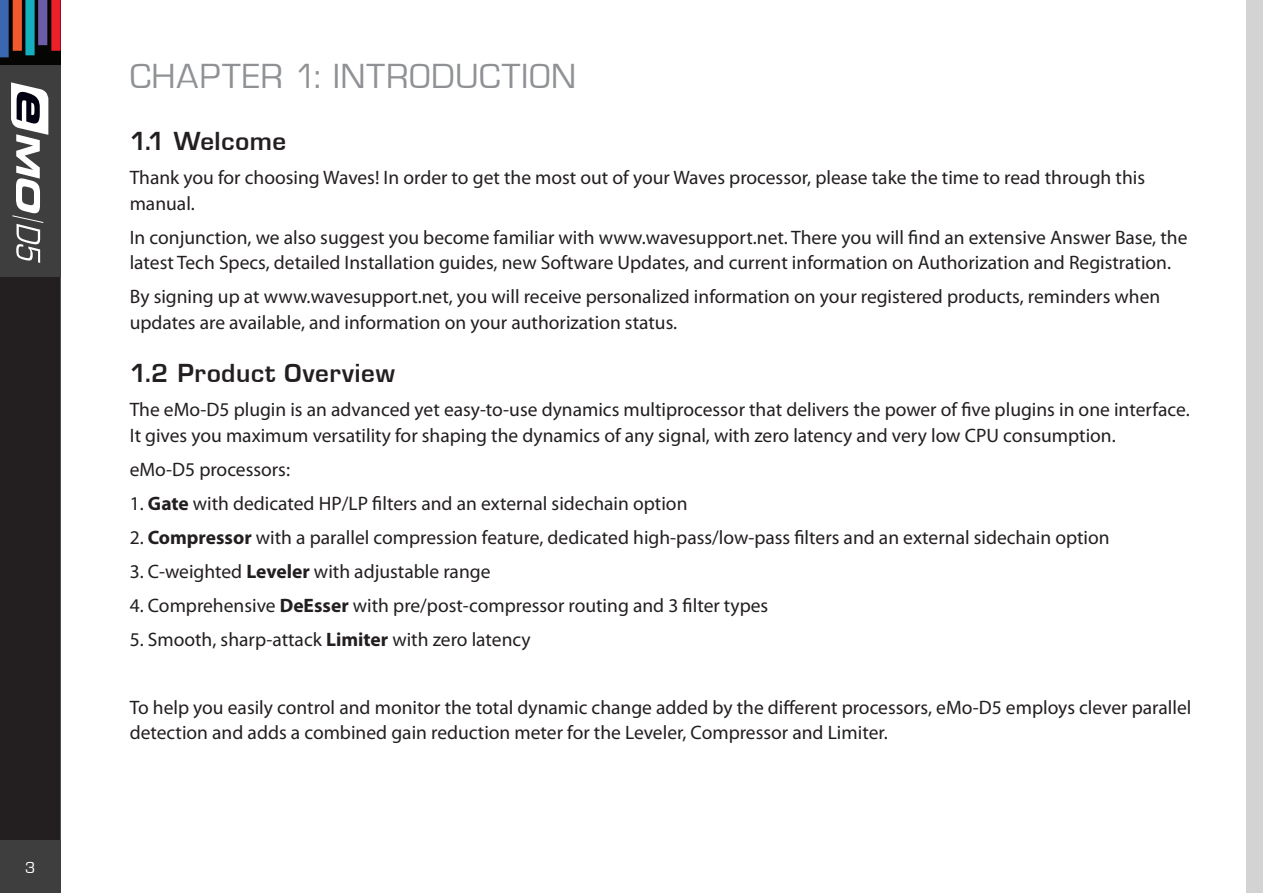
<style>
.page{position:relative;width:1263px;height:893px;background:#fff}
.page>*{position:absolute;margin:0;border:0;box-sizing:border-box;transform-origin:0 0}
.t1{font:36px "Eurostile CCS Normal";letter-spacing:.015em;color:#8f9194}
.t2{font:27px "Eurostile CCS Bold";letter-spacing:.02em;color:#231f20}
.t3{font:19.5px/25.5px "Myriad Pro";color:#231f20}
.t4{font:16.5px "Eurostile CCS Normal";color:#fff}
.s1{font-weight:700}
</style>
<div class="page">
<div style="left:0;top:276px;width:61px;height:564px;background:#231f20"></div>
<div style="left:0;top:840px;width:61px;height:53px;background:#3e3e3f"></div>
<div style="left:0;top:0;width:61px;height:276px;background:#3e3e3f"></div>
<img style="left:0;top:0;width:61px;height:64px">
<svg style="left:12px;top:82px;width:36px;height:181px"></svg>
<div style="left:1246px;top:0;width:17px;height:893px;background:#d3d3d3"></div>
<p class="t4" style="left:25px;top:859px;width:12px">3</p>
<h1 class="t1" style="left:130px;top:57px;width:448px">CHAPTER 1: INTRODUCTION</h1>
<h2 class="t2" style="left:130px;top:127px;width:158px">1.1 Welcome</h2>
<p class="t3" style="left:130px;top:165px;width:1017px">Thank you for choosing Waves! In order to get the most out of your Waves processor, please take the time to read through this manual.</p>
<p class="t3" style="left:130px;top:224px;width:1059px">In conjunction, we also suggest you become familiar with www.wavesupport.net. There you will find an extensive Answer Base, the latest Tech Specs, detailed Installation guides, new Software Updates, and current information on Authorization and Registration.</p>
<p class="t3" style="left:130px;top:284px;width:1032px">By signing up at www.wavesupport.net, you will receive personalized information on your registered products, reminders when updates are available, and information on your authorization status.</p>
<h2 class="t2" style="left:130px;top:359px;width:267px">1.2 Product Overview</h2>
<p class="t3" style="left:130px;top:397px;width:1061px">The eMo D- 5 plugin is an advanced yet easy-to-use dynamics multiprocessor that delivers the power of five plugins in one interface.<br>It gives you maximum versatility for shaping the dynamics of any signal, with zero latency and very low CPU consumption.</p>
<p class="t3" style="left:130px;top:456px;width:162px">eMo D- 5 processors:</p>
<p class="t3" style="left:130px;top:490px;width:559px">1. <span class="s1">Gate</span> with dedicated HP/LP filters and an external sidechain option</p>
<p class="t3" style="left:130px;top:524px;width:981px">2. <span class="s1">Compressor</span> with a parallel compression feature, dedicated high-pass/low-pass filters and an external sidechain option</p>
<p class="t3" style="left:130px;top:558px;width:362px">3. -C weighted <span class="s1">Leveler</span> with adjustable range</p>
<p class="t3" style="left:130px;top:592px;width:640px">4. Comprehensive <span class="s1">DeEsser</span> with pre/post-compressor routing and 3 filter types</p>
<p class="t3" style="left:130px;top:626px;width:403px">5. Smooth, sharp-attack <span class="s1">Limiter</span> with zero latency</p>
<p class="t3" style="left:130px;top:694px;width:1063px">To help you easily control and monitor the total dynamic change added by the different processors, eMo D- 5 employs clever parallel detection and adds a combined gain reduction meter for the Leveler, Compressor and Limiter.</p>
</div>
